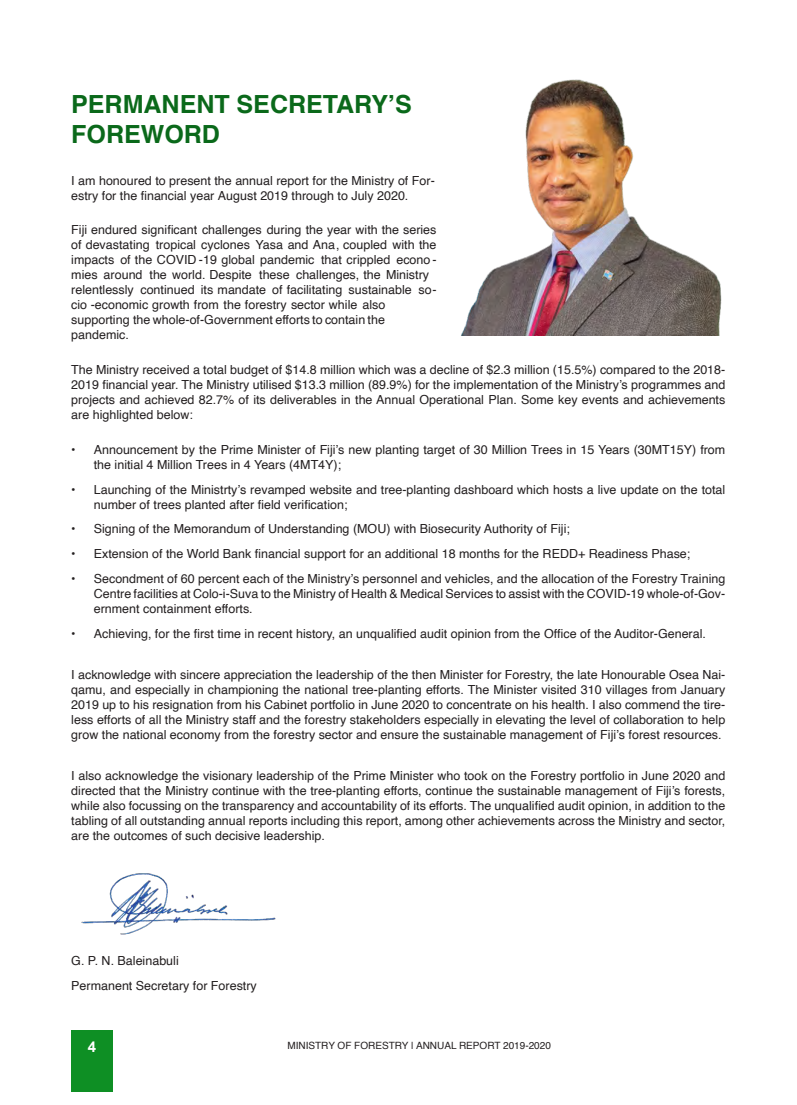
<style>
.page{position:relative;width:797px;height:1105px;background:#fff}
.page>*{position:absolute;margin:0;border:0;box-sizing:border-box;transform-origin:0 0}
.t1{font:700 25px/30px "Helvetica";color:#0a691a}
.t2{font:700 15px "Arial";color:#fff}
.t3{font:12.5px/15px "Helvetica";color:#231f20}
.t4{font:10px "Helvetica";color:#231f20}
</style>
<div class="page">
<img style="left:461px;top:79px;width:261px;height:256px">
<img style="left:81px;top:873px;width:195px;height:62px">
<div style="left:71px;top:1030px;width:42px;height:61px;background:#0e8f24"></div>
<h1 class="t1" style="left:71px;top:92px;width:342px">PERMANENT SECRETARY’S<br>FOREWORD</h1>
<p class="t3" style="left:71px;top:173px;width:365px">I am honoured to present the annual report for the Ministry of For&shy;estry for the financial year August 2019 through to July 2020.</p>
<p class="t3" style="left:71px;top:223px;width:367px">Fiji endured significant challenges during the year with the series of devastating tropical cyclones Yasa and Ana, coupled with the impacts of the COVID -19 global pandemic that crippled econo - mies around the world. Despite these challenges, the Ministry relentlessly continued its mandate of facilitating sustainable so&shy;cio -economic growth from the forestry sector while also supporting the whole-of-Government efforts to contain the pandemic.</p>
<p class="t3" style="left:71px;top:363px;width:655px;text-align:justify">The Ministry received a total budget of $14.8 million which was a decline of $2.3 million (15.5%) compared to the 2018- 2019 financial year. The Ministry utilised $13.3 million (89.9%) for the implementation of the Ministry’s programmes and projects and achieved 82.7% of its deliverables in the Annual Operational Plan. Some key events and achievements are highlighted below:</p>
<p class="t3" style="left:94px;top:442px;width:633px;text-indent:-22px">• Announcement by the Prime Minister of Fiji’s new planting target of 30 Million Trees in 15 Years (30MT15Y) from the initial 4 Million Trees in 4 Years (4MT4Y);</p>
<p class="t3" style="left:94px;top:482px;width:633px;text-indent:-22px">• Launching of the Ministrty’s revamped website and tree-planting dashboard which hosts a live update on the total number of trees planted after field verification;</p>
<p class="t3" style="left:71px;top:522px;width:500px">• Signing of the Memorandum of Understanding (MOU) with Biosecurity Authority of Fiji;</p>
<p class="t3" style="left:71px;top:547px;width:620px">• Extension of the World Bank financial support for an additional 18 months for the REDD+ Readiness Phase;</p>
<p class="t3" style="left:94px;top:572px;width:633px;text-align:justify;text-indent:-22px">• Secondment of 60 percent each of the Ministry’s personnel and vehicles, and the allocation of the Forestry Training Centre facilities at Colo-i-Suva to the Ministry of Health &amp; Medical Services to assist with the COVID-19 whole-of-Gov&shy;ernment containment efforts.</p>
<p class="t3" style="left:71px;top:627px;width:636px">• Achieving, for the first time in recent history, an unqualified audit opinion from the Office of the Auditor-General.</p>
<p class="t3" style="left:71px;top:668px;width:655px;text-align:justify">I acknowledge with sincere appreciation the leadership of the then Minister for Forestry, the late Honourable Osea Nai&shy;qamu, and especially in championing the national tree-planting efforts. The Minister visited 310 villages from January 2019 up to his resignation from his Cabinet portfolio in June 2020 to concentrate on his health. I also commend the tire&shy;less efforts of all the Ministry staff and the forestry stakeholders especially in elevating the level of collaboration to help grow the national economy from the forestry sector and ensure the sustainable management of Fiji’s forest resources.</p>
<p class="t3" style="left:71px;top:768px;width:655px;text-align:justify">I also acknowledge the visionary leadership of the Prime Minister who took on the Forestry portfolio in June 2020 and directed that the Ministry continue with the tree-planting efforts, continue the sustainable management of Fiji’s forests, while also focussing on the transparency and accountability of its efforts. The unqualified audit opinion, in addition to the tabling of all outstanding annual reports including this report, among other achievements across the Ministry and sector, are the outcomes of such decisive leadership.</p>
<p class="t3" style="left:71px;top:953px;width:109px">G. P. N. Baleinabuli</p>
<p class="t3" style="left:71px;top:978px;width:187px">Permanent Secretary for Forestry</p>
<p class="t2" style="left:88px;top:1037px;width:10px">4</p>
<p class="t4" style="left:287px;top:1037px;width:265px">MINISTRY OF FORESTRY | ANNUAL REPORT 2019-2020</p>
</div>
